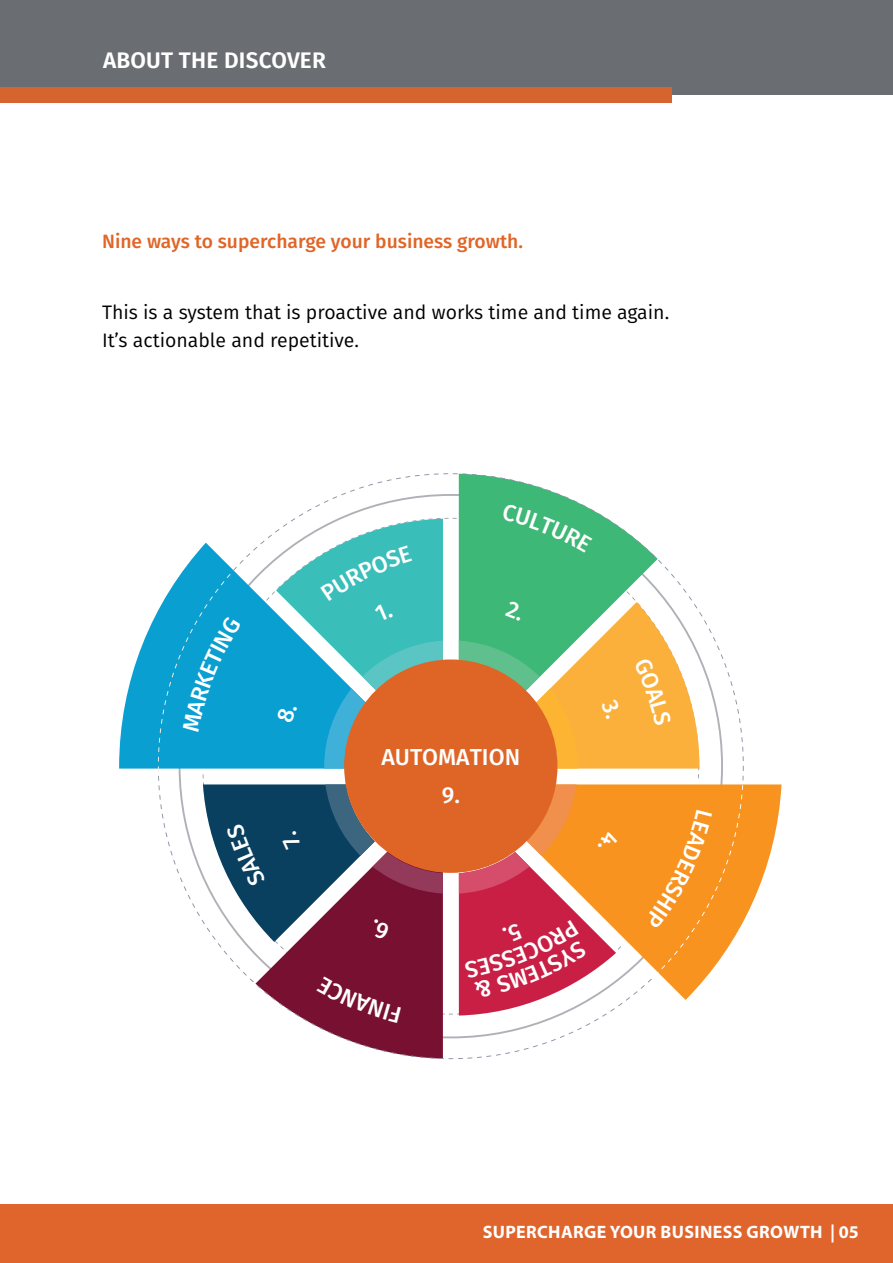
<style>
.page{position:relative;width:893px;height:1263px;background:#fff}
.page>*{position:absolute;margin:0;border:0;box-sizing:border-box;transform-origin:0 0}
.t1{font:500 23.1px/37.2px "Fira Sans";color:#fff;text-align:center}
.t2{font:600 22.5px "Fira Sans";letter-spacing:.01em;color:#fff}
.t3{font:19.5px/28px "Fira Sans";color:#000}
.t4{font:500 19.2px "Fira Sans";color:#e06527}
.t5{font:700 18px "Myriad Pro";letter-spacing:.02em;color:#fff}
</style>
<div class="page">
<svg style="left:119px;top:611px;width:39px;height:157px;fill:#0a9fd1"></svg>
<svg style="left:744px;top:784px;width:37px;height:136px;fill:#f7931e"></svg>
<svg style="left:158px;top:473px;width:586px;height:586px"></svg>
<div style="left:0;top:1204px;width:893px;height:59px;background:#e0652c"></div>
<div style="left:0;top:0;width:893px;height:95px;background:#6a6d72"></div>
<div style="left:0;top:87px;width:671px;height:15px;background:#d5642e"></div>
<div style="left:502px;top:504px;width:91px;height:49px;background:#3eb876"></div>
<div style="left:644px;top:785px;width:99px;height:191px;background:#f7931e"></div>
<div style="left:316px;top:976px;width:85px;height:47px;background:#771031"></div>
<div style="left:158px;top:574px;width:83px;height:197px;background:#0a9fd1"></div>
<svg style="left:459px;top:600px;width:240px;height:168px;background:#cbab5b"></svg>
<svg style="left:459px;top:784px;width:160px;height:231px;background:#df6855"></svg>
<svg style="left:203px;top:784px;width:240px;height:158px"></svg>
<svg style="left:276px;top:519px;width:167px;height:249px;background:#6fafab"></svg>
<p class="t2" style="left:103px;top:42px;width:224px">ABOUT THE DISCOVER</p>
<p class="t4" style="left:102px;top:225px;width:422px">Nine ways to supercharge your business growth.</p>
<p class="t3" style="left:102px;top:298px;width:569px">This is a system that is proactive and works time and time again.<br>It’s actionable and repetitive.</p>
<p class="t1" style="left:381px;top:737px;width:140px">AUTOMATION<br>9.</p>
<p class="t5" style="left:483px;top:1220px;width:378px">SUPERCHARGE YOUR BUSINESS GROWTH | 05</p>
</div>
